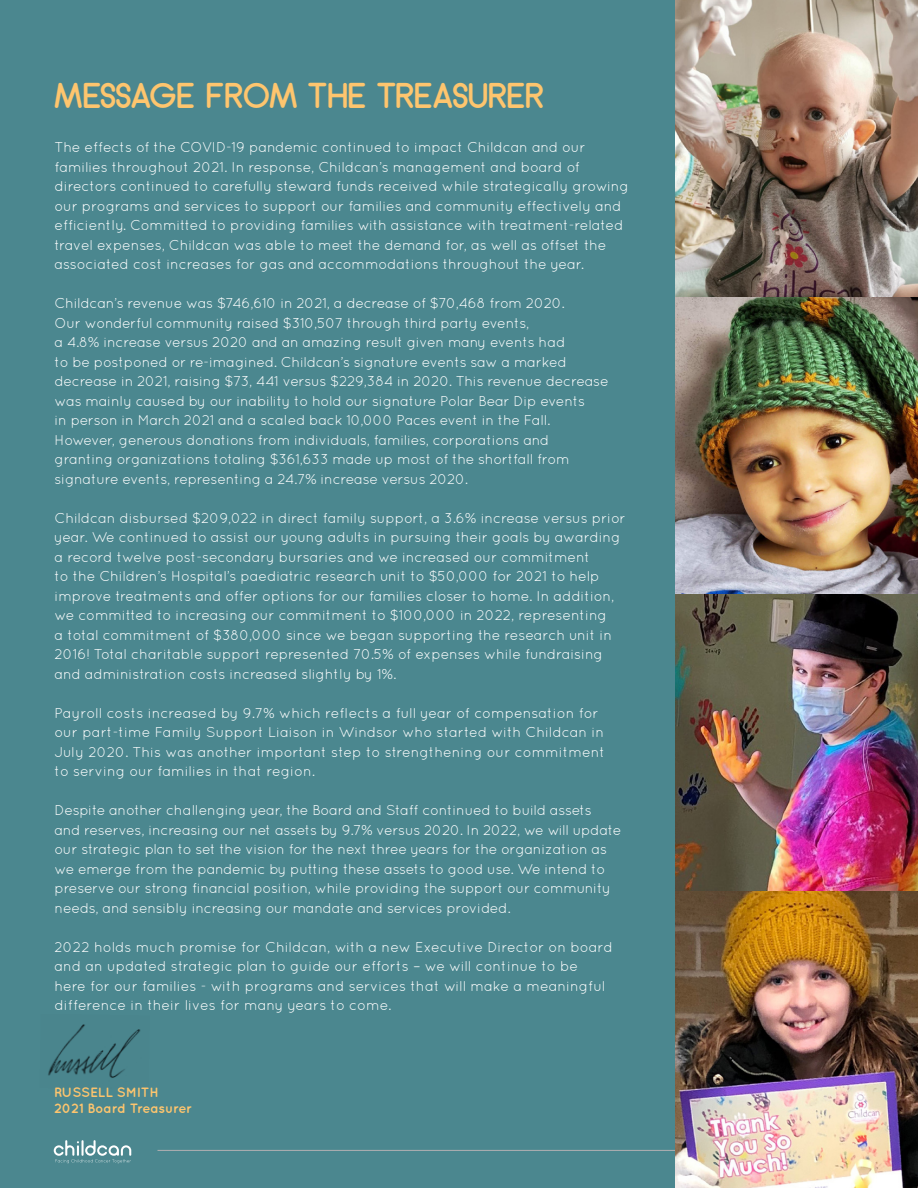
<style>
.page{position:relative;width:918px;height:1188px;background:#4b878f}
.page>*{position:absolute;margin:0;border:0;box-sizing:border-box;transform-origin:0 0}
.t1{font:36px "Arciform";color:#fec56e}
.t2{font:14.25px/19.5px "Quicksand";letter-spacing:-.02em;color:#fff}
.t3{font:14.25px/19.5px "Quicksand";color:#fff}
.t4{font:700 13.5px/16.5px "Quicksand";letter-spacing:-.01em;color:#fec56e}
</style>
<div class="page">
<img style="left:48px;top:1024px;width:93px;height:54px">
<svg style="left:54px;top:1140px;width:77px;height:23px"></svg>
<hr style="left:158px;top:1150px;width:760px;height:1px;background:#b3b0b2">
<img style="left:675px;top:0;width:243px;height:1188px">
<p class="t1" style="left:55px;top:73px;width:491px">MESSAGE FROM THE TREASURER</p>
<p class="t2" style="left:55px;top:137px;width:576px">The effects of the COVID-19 pandemic continued to impact Childcan and our families throughout 2021. In response, Childcan’s management and board of directors continued to carefully steward funds received while strategically growing our programs and services to support our families and community effectively and efficiently. Committed to providing families with assistance with treatment-related travel expenses, Childcan was able to meet the demand for, as well as offset the associated cost increases for gas and accommodations throughout the year.</p>
<p class="t2" style="left:55px;top:293px;width:556px">Childcan’s revenue was $746,610 in 2021, a decrease of $70,468 from 2020.<br>Our wonderful community raised $310,507 through third party events,<br>a 4.8% increase versus 2020 and an amazing result given many events had<br>to be postponed or re-imagined. Childcan’s signature events saw a marked decrease in 2021, raising $73, 441 versus $229,384 in 2020. This revenue decrease was mainly caused by our inability to hold our signature Polar Bear Dip events<br>in person in March 2021 and a scaled back 10,000 Paces event in the Fall.<br>However, generous donations from individuals, families, corporations and granting organizations totaling $361,633 made up most of the shortfall from signature events, representing a 24.7% increase versus 2020.</p>
<p class="t2" style="left:55px;top:508px;width:573px">Childcan disbursed $209,022 in direct family support, a 3.6% increase versus prior year. We continued to assist our young adults in pursuing their goals by awarding a record twelve post-secondary bursaries and we increased our commitment<br>to the Children’s Hospital’s paediatric research unit to $50,000 for 2021 to help improve treatments and offer options for our families closer to home. In addition, we committed to increasing our commitment to $100,000 in 2022, representing<br>a total commitment of $380,000 since we began supporting the research unit in 2016! Total charitable support represented 70.5% of expenses while fundraising and administration costs increased slightly by 1%.</p>
<p class="t3" style="left:55px;top:703px;width:552px">Payroll costs increased by 9.7% which reflects a full year of compensation for our part-time Family Support Liaison in Windsor who started with Childcan in July 2020. This was another important step to strengthening our commitment to serving our families in that region.</p>
<p class="t2" style="left:55px;top:800px;width:568px">Despite another challenging year, the Board and Staff continued to build assets and reserves, increasing our net assets by 9.7% versus 2020. In 2022, we will update our strategic plan to set the vision for the next three years for the organization as we emerge from the pandemic by putting these assets to good use. We intend to preserve our strong financial position, while providing the support our community needs, and sensibly increasing our mandate and services provided.</p>
<p class="t3" style="left:55px;top:937px;width:560px">2022 holds much promise for Childcan, with a new Executive Director on board and an updated strategic plan to guide our efforts – we will continue to be here for our families - with programs and services that will make a meaningful difference in their lives for many years to come.</p>
<p class="t4" style="left:54px;top:1083px;width:140px">RUSSELL SMITH<br>2021 Board Treasurer</p>
</div>
